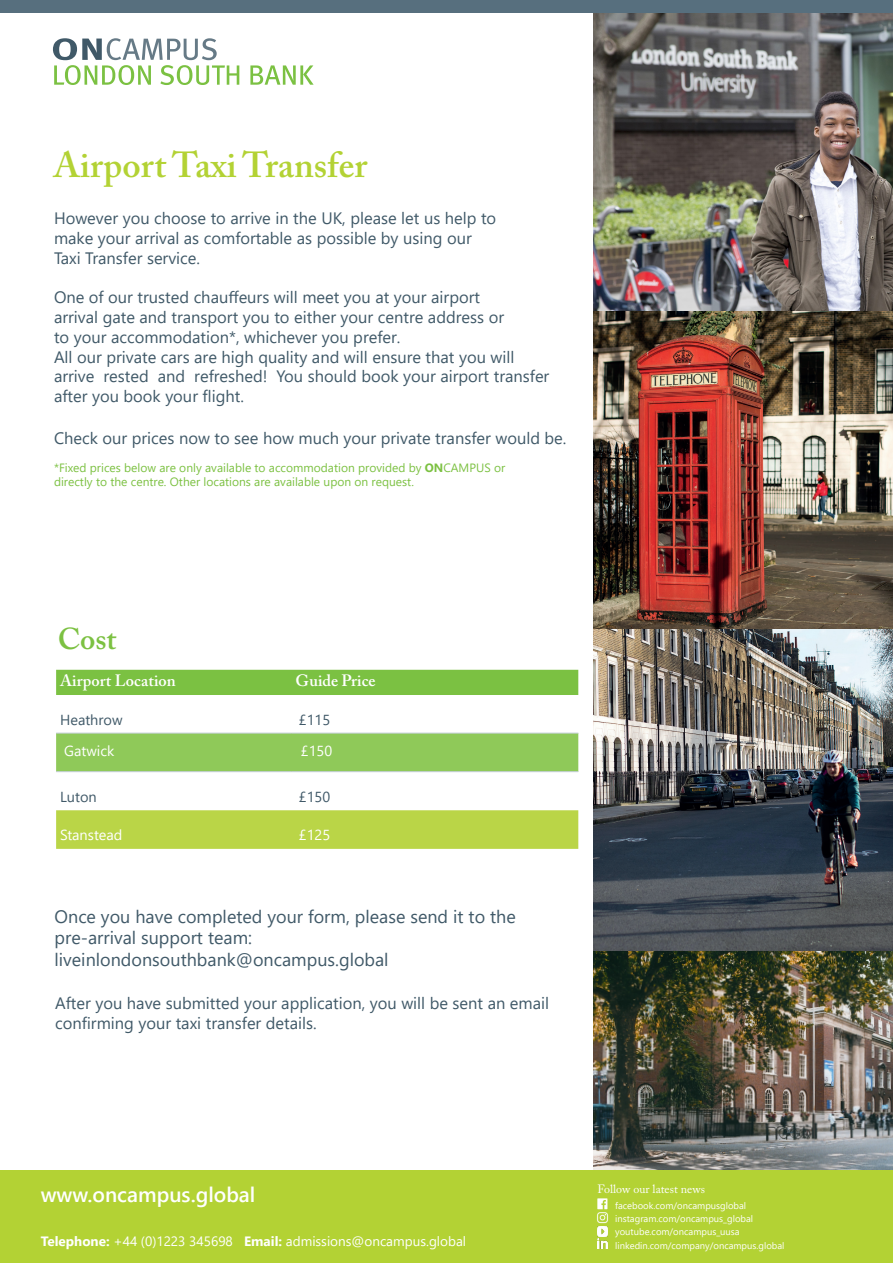
<style>
.page{position:relative;width:893px;height:1263px;background:#fff}
.page>*{position:absolute;margin:0;border:0;box-sizing:border-box;transform-origin:0 0}
.t1{font:600 36px "Adobe Caslon Pro";color:#b3d234}
.t2{font:600 30px "Adobe Caslon Pro";color:#7cc142}
.t3{font:600 21px "Segoe UI";color:#fff}
.t4{font:18px/21.6px "Segoe UI";color:#405968}
.t5{font:16.5px/19.8px "Segoe UI";color:#405968}
.t6{font:600 16.35px "Adobe Caslon Pro";color:#fff}
.t7{font:14.55px "Segoe UI";color:#fff}
.t8{font:14.55px "Segoe UI";color:#405968}
.t9{font:13.5px "Segoe UI";color:#fff}
.t10{font:12px/14.4px "Segoe UI";color:#7cc142}
.t11{font:12px "Adobe Caslon Pro";color:#fff}
.t12{font:9.45px/13.4px "Segoe UI";color:#fff}
.s1{font-weight:700}
</style>
<div class="page">
<img style="left:593px;top:13px;width:300px;height:616px">
<img style="left:593px;top:629px;width:300px;height:542px">
<div style="left:56px;top:670px;width:522px;height:25px;background:#7bc142"></div>
<div style="left:56px;top:734px;width:522px;height:37px;background:#8fc959"></div>
<div style="left:56px;top:810px;width:522px;height:39px;background:#bad547"></div>
<hr style="left:56px;top:771px;width:236px;height:1px;background:#c3ced6">
<hr style="left:292px;top:771px;width:286px;height:1px;background:#c3ced6">
<hr style="left:56px;top:733px;width:236px;height:1px;background:#c3ced6">
<hr style="left:292px;top:733px;width:286px;height:1px;background:#c3ced6">
<div style="left:0;top:0;width:893px;height:13px;background:#576f7e"></div>
<svg style="left:250px;top:65px;width:64px;height:20px"></svg>
<svg style="left:53px;top:38px;width:186px;height:47px"></svg>
<div style="left:0;top:1171px;width:893px;height:92px;background:#b3d234"></div>
<svg style="left:597px;top:1198px;width:11px;height:50px"></svg>
<p class="t1" style="left:54px;top:144px;width:315px">Airport Taxi Transfer</p>
<p class="t5" style="left:54px;top:207px;width:444px">However you choose to arrive in the UK, please let us help to make your arrival as comfortable as possible by using our<br>Taxi Transfer service.</p>
<p class="t5" style="left:54px;top:286px;width:497px">One of our trusted chauffeurs will meet you at your airport<br>arrival gate and transport you to either your centre address or<br>to your accommodation*, whichever you prefer.<br>All our private cars are high quality and will ensure that you will arrive rested and refreshed! You should book your airport transfer after you book your flight.</p>
<p class="t5" style="left:54px;top:426px;width:514px">Check our prices now to see how much your private transfer would be.</p>
<p class="t10" style="left:54px;top:459px;width:453px">*Fixed prices below are only available to accommodation provided by <span class="s1">ON</span>CAMPUS or directly to the centre. Other locations are available upon on request.</p>
<p class="t2" style="left:58px;top:621px;width:60px">Cost</p>
<p class="t6" style="left:60px;top:670px;width:117px">Airport Location</p>
<p class="t6" style="left:296px;top:670px;width:82px">Guide Price</p>
<p class="t8" style="left:60px;top:706px;width:64px">Heathrow</p>
<p class="t8" style="left:299px;top:706px;width:33px">£115</p>
<p class="t7" style="left:64px;top:737px;width:52px">Gatwick</p>
<p class="t7" style="left:301px;top:737px;width:33px">£150</p>
<p class="t8" style="left:60px;top:783px;width:38px">Luton</p>
<p class="t8" style="left:299px;top:783px;width:33px">£150</p>
<p class="t7" style="left:60px;top:821px;width:64px">Stanstead</p>
<p class="t7" style="left:299px;top:821px;width:33px">£125</p>
<p class="t4" style="left:55px;top:904px;width:463px">Once you have completed your form, please send it to the pre-arrival support team: liveinlondonsouthbank@oncampus.global</p>
<p class="t5" style="left:55px;top:992px;width:496px">After you have submitted your application, you will be sent an email confirming your taxi transfer details.</p>
<p class="t3" style="left:41px;top:1175px;width:216px">www.oncampus.global</p>
<p class="t9" style="left:41px;top:1228px;width:427px"><span class="s1">Telephone:</span> +44 (0)1223 345698 <span class="s1">Email:</span> admissions@oncampus.global</p>
<p class="t11" style="left:597px;top:1182px;width:109px">Follow our latest news</p>
<p class="t12" style="left:615px;top:1198px;width:171px">facebook.com/oncampusglobal instagram.com/oncampus_global youtube.com/oncampus_uusa linkedin.com/company/oncampus.global</p>
</div>
